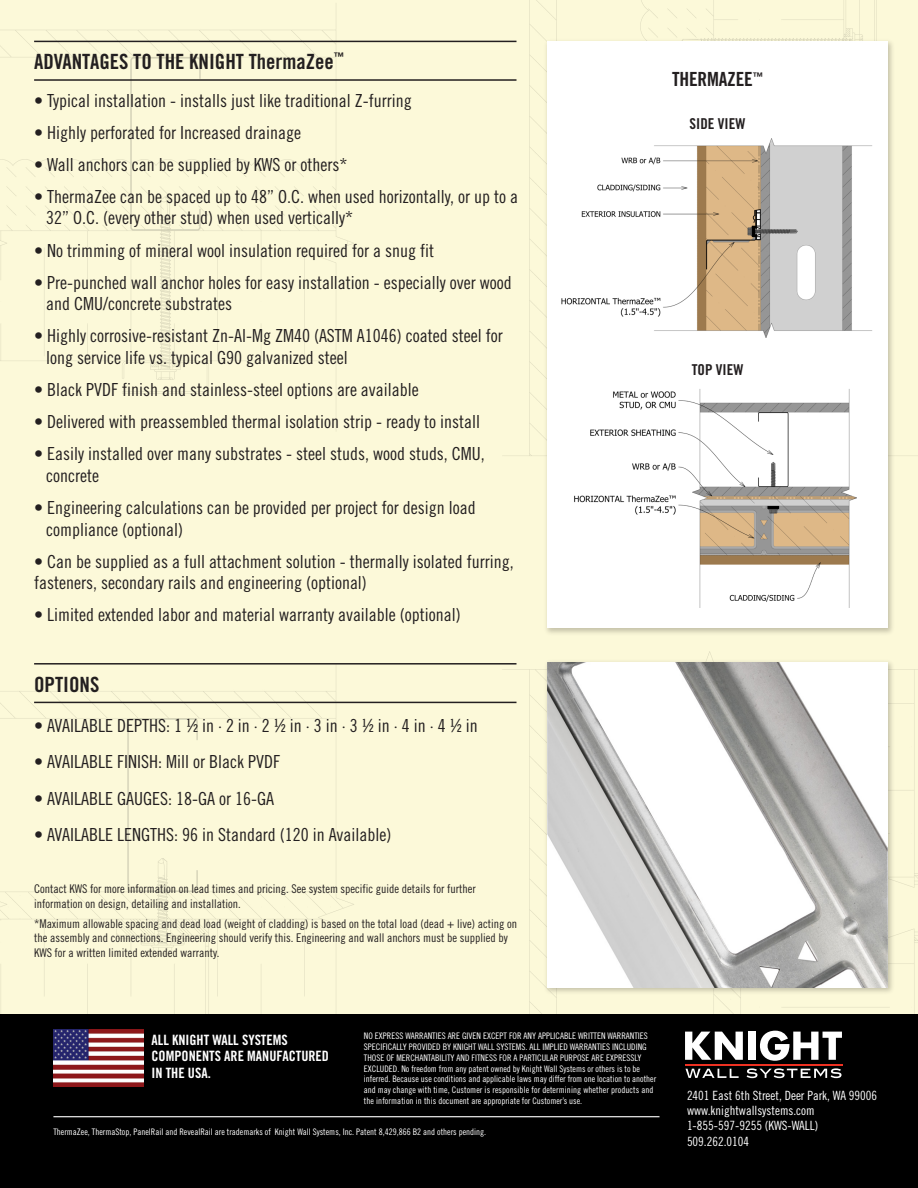
<style>
.page{position:relative;width:918px;height:1188px;background:#fff}
.page>*{position:absolute;margin:0;border:0;box-sizing:border-box;transform-origin:0 0}
.t1{font:21px "Trade Gothic Bold Cond Twenty";color:#231f20}
.t2{font:19.5px "Trade Gothic Bold Cond Twenty";letter-spacing:-.01em;color:#231f20}
.t3{font:18px/21.6px "Trade Gothic Cond Eighteen";color:#231f20}
.t4{font:15px "Trade Gothic Bold Cond Twenty";color:#231f20}
.t5{font:14.25px/16.5px "Trade Gothic Bold Cond Twenty";color:#fff}
.t6{font:12.75px/15.3px "Trade Gothic Cond Eighteen";color:#fff}
.t7{font:12px/14.4px "Trade Gothic Cond Eighteen";color:#231f20}
.t8{font:9px/10.8px "Trade Gothic Cond Eighteen";color:#fff}
</style>
<div class="page">
<div style="left:0;top:0;width:918px;height:1014px;background:#fcf9d9"></div>
<div style="left:0;top:1014px;width:918px;height:174px;background:#000"></div>
<hr style="left:53px;top:1116px;width:607px;height:1px;background:#fff">
<img style="left:53px;top:1029px;width:90px;height:57px">
<svg style="left:685px;top:1032px;width:58px;height:28px"></svg>
<div style="left:748px;top:1032px;width:8px;height:28px;background:#fff"></div>
<svg style="left:760px;top:1031px;width:82px;height:30px"></svg>
<svg style="left:686px;top:1069px;width:53px;height:9px"></svg>
<svg style="left:747px;top:1068px;width:95px;height:10px"></svg>
<hr style="left:685px;top:1064px;width:157px;height:1px;background:#ef3122">
<hr style="left:34px;top:79px;width:483px;height:2px;background:#231f20">
<hr style="left:34px;top:41px;width:483px;height:1px;background:#231f20">
<hr style="left:34px;top:702px;width:483px;height:1px;background:#231f20">
<hr style="left:34px;top:663px;width:483px;height:2px;background:#231f20">
<img style="left:542px;top:37px;width:356px;height:602px">
<div style="left:547px;top:42px;width:341px;height:586px;background:#fff"></div>
<img style="left:542px;top:657px;width:356px;height:340px">
<img style="left:547px;top:662px;width:341px;height:326px">
<img style="left:561px;top:139px;width:312px;height:199px">
<img style="left:574px;top:389px;width:282px;height:219px">
<p class="t1" style="left:34px;top:48px;width:312px">ADVANTAGES TO THE KNIGHT ThermaZee<sup>™</sup></p>
<p class="t3" style="left:34px;top:89px;width:379px">• Typical installation - installs just like traditional Z-furring</p>
<p class="t3" style="left:34px;top:121px;width:268px">• Highly perforated for Increased drainage</p>
<p class="t3" style="left:34px;top:153px;width:315px">• Wall anchors can be supplied by KWS or others*</p>
<p class="t3" style="left:46px;top:185px;width:474px;text-indent:-12px">• ThermaZee can be spaced up to 48” O.C. when used horizontally, or up to a<br>32” O.C. (every other stud) when used vertically*</p>
<p class="t3" style="left:34px;top:239px;width:401px">• No trimming of mineral wool insulation required for a snug fit</p>
<p class="t3" style="left:46px;top:271px;width:467px;text-indent:-12px">• Pre-punched wall anchor holes for easy installation - especially over wood and CMU/concrete substrates</p>
<p class="t3" style="left:46px;top:325px;width:458px;text-indent:-12px">• Highly corrosive-resistant Zn-Al-Mg ZM40 (ASTM A1046) coated steel for long service life vs. typical G90 galvanized steel</p>
<p class="t3" style="left:34px;top:379px;width:386px">• Black PVDF finish and stainless-steel options are available</p>
<p class="t3" style="left:34px;top:411px;width:447px">• Delivered with preassembled thermal isolation strip - ready to install</p>
<p class="t3" style="left:46px;top:443px;width:440px;text-indent:-12px">• Easily installed over many substrates - steel studs, wood studs, CMU, concrete</p>
<p class="t3" style="left:46px;top:497px;width:431px;text-indent:-12px">• Engineering calculations can be provided per project for design load compliance (optional)</p>
<p class="t3" style="left:34px;top:550px;width:481px">• Can be supplied as a full attachment solution - thermally isolated furring, fasteners, secondary rails and engineering (optional)</p>
<p class="t3" style="left:34px;top:604px;width:428px">• Limited extended labor and material warranty available (optional)</p>
<p class="t1" style="left:34px;top:672px;width:67px">OPTIONS</p>
<p class="t3" style="left:34px;top:714px;width:445px">• AVAILABLE DEPTHS: 1 ½ in · 2 in · 2 ½ in · 3 in · 3 ½ in · 4 in · 4 ½ in</p>
<p class="t3" style="left:34px;top:751px;width:247px">• AVAILABLE FINISH: Mill or Black PVDF</p>
<p class="t3" style="left:34px;top:787px;width:241px">• AVAILABLE GAUGES: 18-GA or 16-GA</p>
<p class="t3" style="left:34px;top:824px;width:359px">• AVAILABLE LENGTHS: 96 in Standard (120 in Available)</p>
<p class="t7" style="left:34px;top:882px;width:443px">Contact KWS for more information on lead times and pricing. See system specific guide details for further information on design, detailing and installation.</p>
<p class="t7" style="left:34px;top:916px;width:484px">*Maximum allowable spacing and dead load (weight of cladding) is based on the total load (dead + live) acting on the assembly and connections. Engineering should verify this. Engineering and wall anchors must be supplied by<br>KWS for a written limited extended warranty.</p>
<p class="t2" style="left:672px;top:68px;width:92px">THERMAZEE<sup>™</sup></p>
<p class="t4" style="left:690px;top:115px;width:57px">SIDE VIEW</p>
<p class="t4" style="left:692px;top:360px;width:53px">TOP VIEW</p>
<p class="t5" style="left:152px;top:1031px;width:179px">ALL KNIGHT WALL SYSTEMS<br>COMPONENTS ARE MANUFACTURED<br>IN THE USA.</p>
<p class="t8" style="left:364px;top:1030px;width:294px">NO EXPRESS WARRANTIES ARE GIVEN EXCEPT FOR ANY APPLICABLE WRITTEN WARRANTIES SPECIFICALLY PROVIDED BY KNIGHT WALL SYSTEMS. ALL IMPLIED WARRANTIES INCLUDING THOSE OF MERCHANTABILITY AND FITNESS FOR A PARTICULAR PURPOSE ARE EXPRESSLY EXCLUDED. No freedom from any patent owned by Knight Wall Systems or others is to be inferred. Because use conditions and applicable laws may differ from one location to another and may change with time, Customer is responsible for determining whether products and the information in this document are appropriate for Customer’s use.</p>
<p class="t8" style="left:53px;top:1126px;width:434px">ThermaZee, ThermaStop, PanelRail and RevealRail are trademarks of Knight Wall Systems, Inc. Patent 8,429,866 B2 and others pending.</p>
<p class="t6" style="left:687px;top:1087px;width:192px">2401 East 6th Street, Deer Park, WA 99006 www.knightwallsystems.com<br>1-855-597-9255 (KWS-WALL)<br>509.262.0104</p>
</div>
